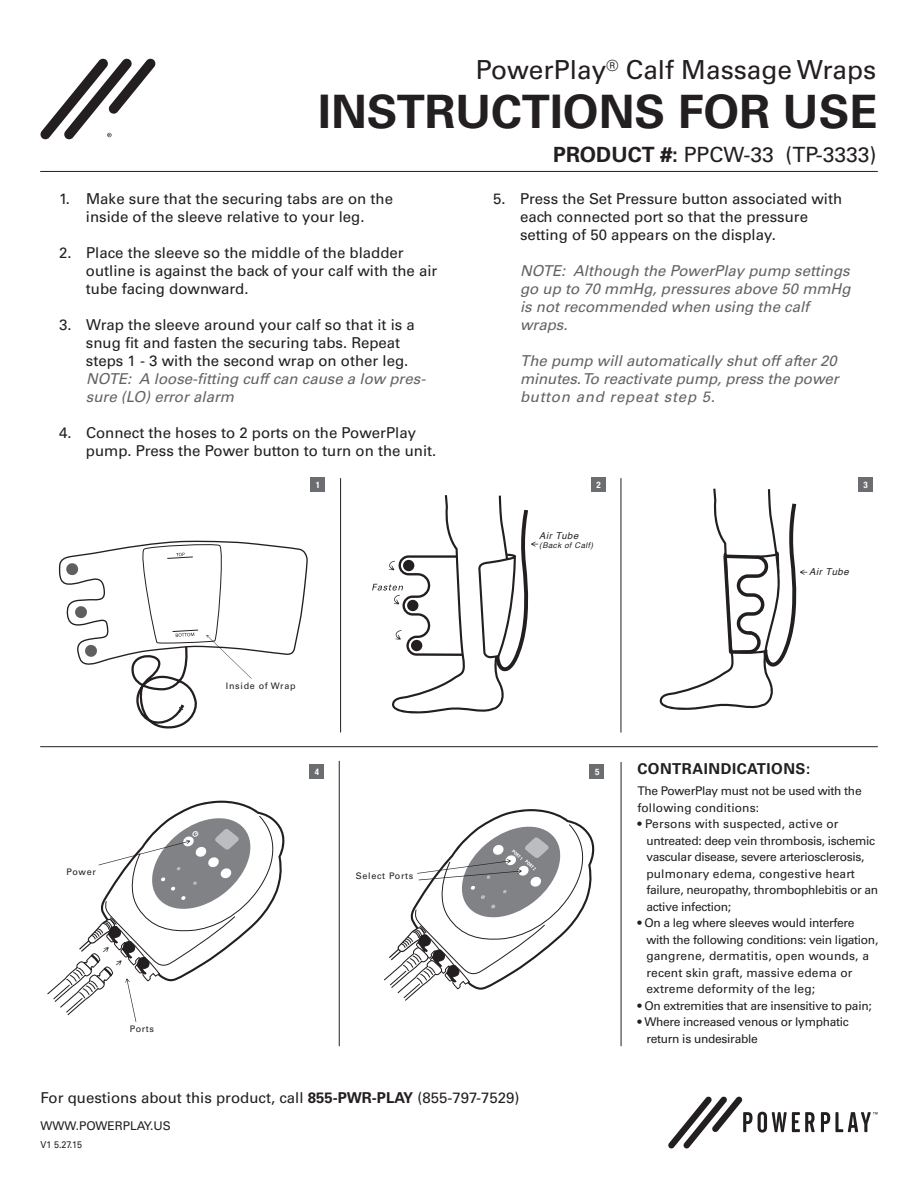
<style>
.page{position:relative;width:918px;height:1188px;background:#fff}
.page>*{position:absolute;margin:0;border:0;box-sizing:border-box;transform-origin:0 0}
.t1{font:700 46.05px "Univers LT Std";color:#231f20}
.t2{font:26.25px "Univers LT Std";color:#231f20}
.t3{font:21px "Univers LT Std";color:#231f20}
.t4{font:15px/18px "Univers LT Std";color:#231f20}
.t5{font:italic 15px/18px "Univers LT Std";color:#636366}
.t6{font:700 15px "Univers LT Std";letter-spacing:.035em;color:#231f20}
.t7{font:12px/16.5px "Univers LT Std";letter-spacing:-.025em;color:#231f20}
.t8{font:12px/16.5px "Univers LT Std";letter-spacing:.01em;color:#231f20}
.t9{font:12px "Univers LT Std";color:#231f20}
.t10{font:9.6px "Univers LT Std";color:#231f20;scale:.94 1}
.t11{font:italic 9.45px "Helvetica";letter-spacing:.06em;color:#231f20}
.t12{font:9px "Univers LT Std";letter-spacing:.075em;color:#231f20}
.t13{font:700 condensed 9px "Helvetica Neue";color:#fff}
.t14{font:italic 7.8px "Helvetica";letter-spacing:.06em;color:#231f20}
.s1{font-weight:700}
</style>
<div class="page">
<svg style="left:660px;top:489px;width:147px;height:221px"></svg>
<hr style="left:40px;top:746px;width:837px;height:1px;background:#231f20">
<hr style="left:40px;top:171px;width:837px;height:1px;background:#231f20">
<hr style="left:340px;top:478px;width:1px;height:254px;background:#231f20">
<hr style="left:621px;top:478px;width:1px;height:254px;background:#231f20">
<div style="left:310px;top:477px;width:15px;height:15px;background:#6c6d70"></div>
<div style="left:591px;top:477px;width:15px;height:15px;background:#6c6d70"></div>
<div style="left:858px;top:477px;width:15px;height:15px;background:#6c6d70"></div>
<hr style="left:339px;top:761px;width:1px;height:285px;background:#231f20">
<hr style="left:621px;top:762px;width:1px;height:284px;background:#231f20">
<div style="left:309px;top:764px;width:15px;height:15px;background:#6c6d70"></div>
<div style="left:590px;top:764px;width:14px;height:15px;background:#6c6d70"></div>
<svg style="left:40px;top:58px;width:116px;height:81px"></svg>
<svg style="left:668px;top:1096px;width:147px;height:52px"></svg>
<svg style="left:821px;top:1112px;width:56px;height:20px"></svg>
<svg style="left:47px;top:801px;width:238px;height:221px"></svg>
<svg style="left:384px;top:809px;width:211px;height:192px"></svg>
<svg style="left:59px;top:541px;width:249px;height:188px"></svg>
<svg style="left:372px;top:495px;width:166px;height:218px"></svg>
<h2 class="t2" style="left:476px;top:54px;width:402px">PowerPlay<sup>®</sup> Calf Massage Wraps</h2>
<h1 class="t1" style="left:318px;top:85px;width:561px">INSTRUCTIONS FOR USE</h1>
<p class="t4" style="left:59px;top:190px;width:336px;text-align:center">1. Make sure that the securing tabs are on the inside of the sleeve relative to your leg.</p>
<p class="t4" style="left:86px;top:244px;width:353px;text-indent:-27px">2. Place the sleeve so the middle of the bladder outline is against the back of your calf with the air tube facing downward.</p>
<p class="t4" style="left:86px;top:316px;width:331px;text-indent:-27px">3. Wrap the sleeve around your calf so that it is a snug fit and fasten the securing tabs. Repeat steps 1 - 3 with the second wrap on other leg.</p>
<p class="t5" style="left:86px;top:370px;width:341px">NOTE: A loose-fitting cuff can cause a low pres&shy;sure (LO) error alarm</p>
<p class="t4" style="left:86px;top:424px;width:352px;text-indent:-27px">4. Connect the hoses to 2 ports on the PowerPlay pump. Press the Power button to turn on the unit.</p>
<h3 class="t3" style="left:553px;top:142px;width:325px"><span class="s1">PRODUCT #:</span> PPCW-33 (TP-3333)</h3>
<p class="t4" style="left:520px;top:190px;width:324px;text-indent:-27px">5. Press the Set Pressure button associated with each connected port so that the pressure setting of 50 appears on the display.</p>
<p class="t5" style="left:520px;top:262px;width:332px">NOTE: Although the PowerPlay pump settings go up to 70 mmHg, pressures above 50 mmHg is not recommended when using the calf wraps.</p>
<p class="t5" style="left:520px;top:352px;width:320px;text-align:justify">The pump will automatically shut off after 20 minutes. To reactivate pump, press the power button and repeat step 5.</p>
<p class="t13" style="left:316px;top:477px;width:6px">1</p>
<p class="t13" style="left:597px;top:477px;width:6px">2</p>
<p class="t13" style="left:864px;top:477px;width:6px">3</p>
<p class="t11" style="left:539px;top:528px;width:40px">Air Tube</p>
<p class="t14" style="left:539px;top:539px;width:55px">(Back of Calf)</p>
<p class="t11" style="left:809px;top:564px;width:41px">Air Tube</p>
<p class="t12" style="left:66px;top:866px;width:31px">Power</p>
<p class="t12" style="left:130px;top:1024px;width:26px">Ports</p>
<p class="t12" style="left:226px;top:681px;width:71px">Inside of Wrap</p>
<p class="t13" style="left:315px;top:764px;width:6px">4</p>
<p class="t13" style="left:595px;top:764px;width:6px">5</p>
<p class="t12" style="left:356px;top:870px;width:59px">Select Ports</p>
<p class="t4" style="left:40px;top:1088px;width:481px">For questions about this product, call <span class="s1">855-PWR-PLAY</span> (855-797-7529)</p>
<p class="t9" style="left:40px;top:1119px;width:132px">WWW.POWERPLAY.US</p>
<p class="t10" style="left:40px;top:1138px;width:46px">V1 5.27.15</p>
<p class="t6" style="left:637px;top:760px;width:174px">CONTRAINDICATIONS:</p>
<p class="t7" style="left:637px;top:783px;width:226px">The PowerPlay must not be used with the following conditions:</p>
<p class="t7" style="left:646px;top:816px;width:233px;text-indent:-9px">• Persons with suspected, active or untreated: deep vein thrombosis, ischemic vascular disease, severe arteriosclerosis, pulmonary edema, congestive heart failure, neuropathy, thrombophlebitis or an active infection;</p>
<p class="t8" style="left:646px;top:915px;width:233px;text-indent:-9px">• On a leg where sleeves would interfere with the following conditions: vein ligation, gangrene, dermatitis, open wounds, a recent skin graft, massive edema or extreme deformity of the leg;</p>
<p class="t7" style="left:637px;top:997px;width:236px">• On extremities that are insensitive to pain;</p>
<p class="t7" style="left:646px;top:1014px;width:204px;text-indent:-9px">• Where increased venous or lymphatic return is undesirable</p>
</div>
